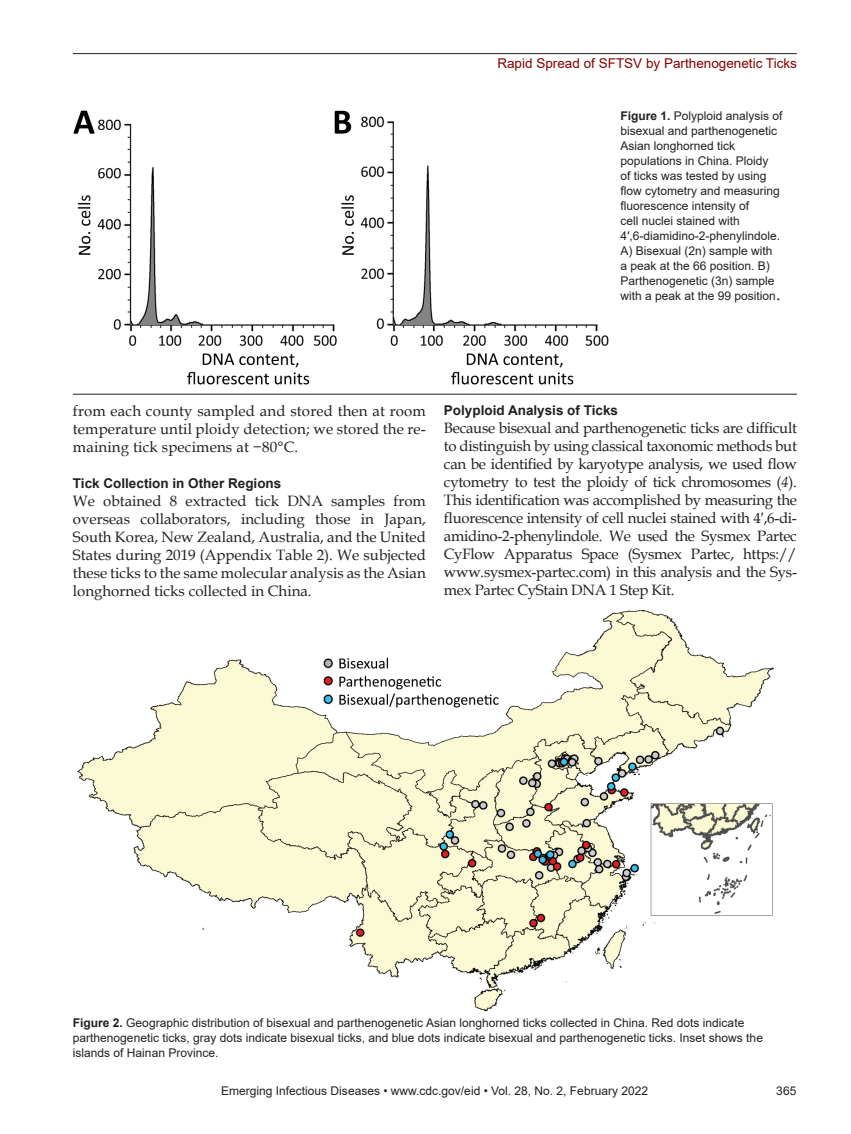
<style>
.page{position:relative;width:851px;height:1134px;background:#fff}
.page>*{position:absolute;margin:0;border:0;box-sizing:border-box;transform-origin:0 0}
.t1{font:15px/18px "Book Antiqua";color:#231f20;text-align:justify}
.t2{font:700 13.5px "Arial";color:#231f20}
.t3{font:13.5px "Arial";color:#820301}
.t4{font:12px/15px "Arial";color:#231f20}
.s1{font-weight:700}
.s2{font-family:"Book Antiqua";font-size:18px}
.s3{font-style:italic}
</style>
<div class="page">
<hr style="left:73px;top:53px;width:723px;height:1px;background:#231f20">
<img style="left:73px;top:110px;width:540px;height:284px">
<hr style="left:73px;top:394px;width:723px;height:1px;background:#231f20">
<img style="left:77px;top:610px;width:697px;height:402px">
<p class="t3" style="left:497px;top:54px;width:301px">Rapid Spread of SFTSV by Parthenogenetic Ticks</p>
<p class="t4" style="left:620px;top:108px;width:164px"><span class="s1">Figure 1.</span> Polyploid analysis of bisexual and parthenogenetic<br>Asian longhorned tick populations in China. Ploidy<br>of ticks was tested by using flow cytometry and measuring fluorescence intensity of<br>cell nuclei stained with<br>4′,6-diamidino-2-phenylindole.<br>A) Bisexual (2n) sample with<br>a peak at the 66 position. B)<br>Parthenogenetic (3n) sample with a peak at the 99 position<span class="s2">.</span></p>
<p class="t1" style="left:73px;top:401px;width:354px">from each county sampled and stored then at room temperature until ploidy detection; we stored the re&shy;maining tick specimens at −80°C.</p>
<p class="t2" style="left:73px;top:474px;width:210px">Tick Collection in Other Regions</p>
<p class="t1" style="left:73px;top:492px;width:354px">We obtained 8 extracted tick DNA samples from overseas collaborators, including those in Japan, South Korea, New Zealand, Australia, and the United States during 2019 (Appendix Table 2). We subjected these ticks to the same molecular analysis as the Asian longhorned ticks collected in China.</p>
<p class="t2" style="left:444px;top:401px;width:176px">Polyploid Analysis of Ticks</p>
<p class="t1" style="left:444px;top:418px;width:354px">Because bisexual and parthenogenetic ticks are difficult to distinguish by using classical taxonomic methods but can be identified by karyotype analysis, we used flow cytometry to test the ploidy of tick chromosomes (<span class="s3">4</span>).<br>This identification was accomplished by measuring the fluorescence intensity of cell nuclei stained with 4′,6-di&shy;amidino-2-phenylindole. We used the Sysmex Partec CyFlow Apparatus Space (Sysmex Partec, https:// www.sysmex-partec.com) in this analysis and the Sys&shy;mex Partec CyStain DNA 1 Step Kit.</p>
<p class="t4" style="left:73px;top:1015px;width:691px"><span class="s1">Figure 2.</span> Geographic distribution of bisexual and parthenogenetic Asian longhorned ticks collected in China. Red dots indicate parthenogenetic ticks, gray dots indicate bisexual ticks, and blue dots indicate bisexual and parthenogenetic ticks. Inset shows the islands of Hainan Province.</p>
<p class="t4" style="left:221px;top:1084px;width:428px">Emerging Infectious Diseases • www.cdc.gov/eid • Vol. 28, No. 2, February 2022</p>
<p class="t4" style="left:776px;top:1084px;width:22px">365</p>
</div>
